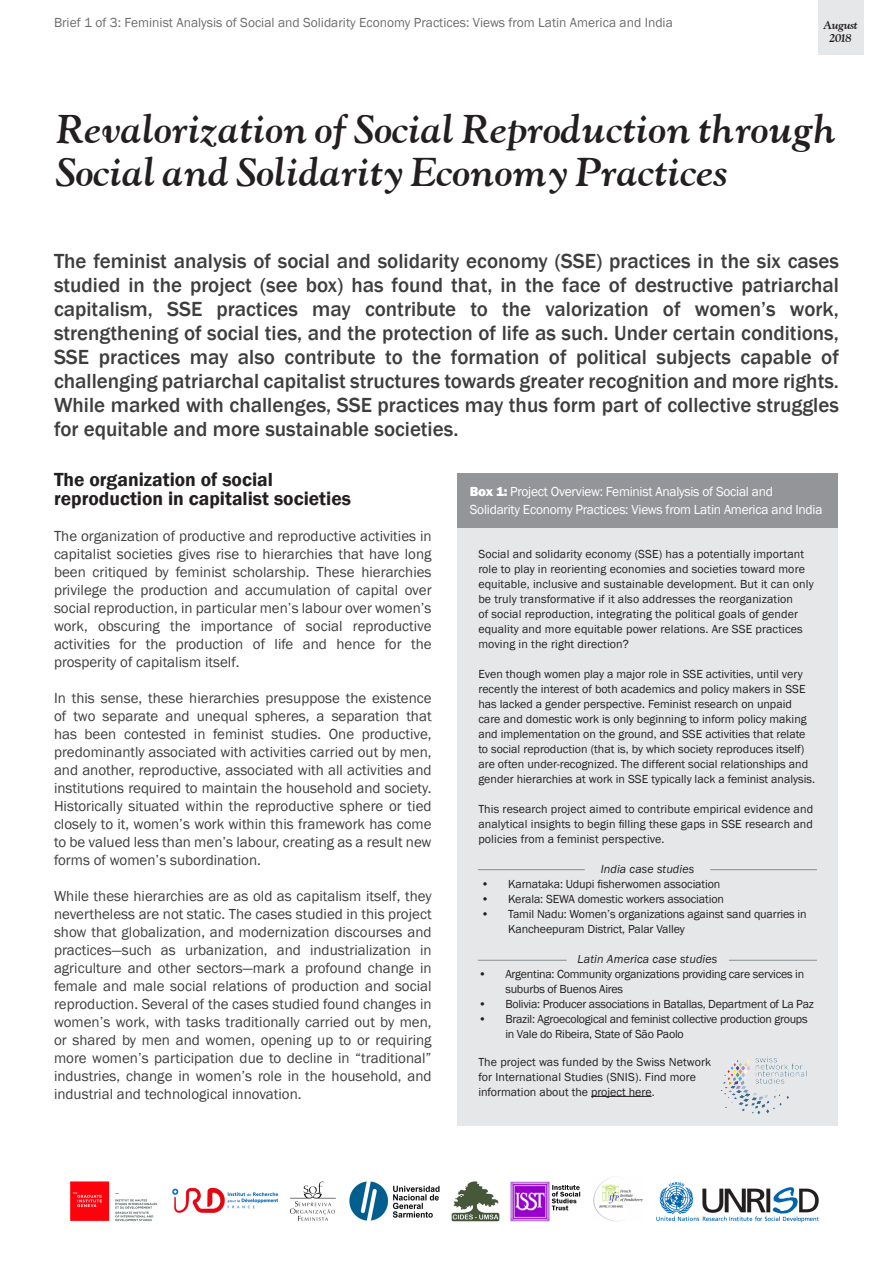
<style>
.page{position:relative;width:893px;height:1263px;background:#fff}
.page>*{position:absolute;margin:0;border:0;box-sizing:border-box;transform-origin:0 0}
.t1{font:italic 700 36px/43.2px "Goudy";letter-spacing:-.025em;color:#231f20}
.t2{font:500 21px/24px "Franklin Gothic";color:#3e3e3f;text-align:justify}
.t3{font:600 19.5px/19.5px "Franklin Gothic";color:#231f20}
.t4{font:15px/18px "Franklin Gothic";color:#3e3e3f;text-align:justify}
.Box_title{font:13.5px/18px "Franklin Gothic";letter-spacing:-.02em;color:#fff}
.t5{font:13.5px "Franklin Gothic";color:#6c6d70}
.Box_txt{font:12px/15px "Franklin Gothic";color:#231f20}
.Box_txt-2{font:12px/15px "Franklin Gothic";letter-spacing:-.02em;color:#231f20}
.Box_txt-3{font:italic 12px "Franklin Gothic";letter-spacing:.01em;color:#231f20}
.t6{font:italic 700 10.5px "Goudy";letter-spacing:-.08em;color:#231f20}
.s1{font-weight:800}
</style>
<div class="page">
<div style="left:819px;top:0;width:45px;height:54px;background:#e6e7e9"></div>
<img style="left:70px;top:1177px;width:749px;height:46px">
<div style="left:457px;top:473px;width:381px;height:55px;background:#939598"></div>
<div style="left:457px;top:528px;width:381px;height:597px;background:#e6e7e9"></div>
<hr style="left:591px;top:1096px;width:61px;height:1px;background:#231f20">
<img style="left:720px;top:1056px;width:87px;height:59px">
<hr style="left:478px;top:869px;width:107px;height:1px;background:#939598">
<hr style="left:710px;top:869px;width:107px;height:1px;background:#939598">
<hr style="left:478px;top:960px;width:89px;height:1px;background:#939598">
<hr style="left:729px;top:960px;width:88px;height:1px;background:#939598">
<p class="t5" style="left:54px;top:14px;width:620px">Brief 1 of 3: Feminist Analysis of Social and Solidarity Economy Practices: Views from Latin America and India</p>
<p class="t6" style="left:823px;top:18px;width:36px">August</p>
<p class="t6" style="left:829px;top:30px;width:24px">2018</p>
<p class="t1" style="left:54px;top:106px;width:783px">Revalorization of Social Reproduction through<br>Social and Solidarity Economy Practices</p>
<p class="t2" style="left:54px;top:249px;width:786px">The feminist analysis of social and solidarity economy (SSE) practices in the six cases studied in the project (see box) has found that, in the face of destructive patriarchal capitalism, SSE practices may contribute to the valorization of women’s work, strengthening of social ties, and the protection of life as such. Under certain conditions, SSE practices may also contribute to the formation of political subjects capable of challenging patriarchal capitalist structures towards greater recognition and more rights.<br>While marked with challenges, SSE practices may thus form part of collective struggles for equitable and more sustainable societies.</p>
<p class="t3" style="left:54px;top:470px;width:298px">The organization of social reproduction in capitalist societies</p>
<p class="t4" style="left:54px;top:527px;width:379px">The organization of productive and reproductive activities in capitalist societies gives rise to hierarchies that have long been critiqued by feminist scholarship. These hierarchies privilege the production and accumulation of capital over social reproduction, in particular men’s labour over women’s work, obscuring the importance of social reproductive activities for the production of life and hence for the prosperity of capitalism itself.</p>
<p class="t4" style="left:54px;top:689px;width:379px">In this sense, these hierarchies presuppose the existence of two separate and unequal spheres, a separation that has been contested in feminist studies. One productive, predominantly associated with activities carried out by men, and another, reproductive, associated with all activities and institutions required to maintain the household and society.<br>Historically situated within the reproductive sphere or tied closely to it, women’s work within this framework has come to be valued less than men’s labour, creating as a result new forms of women’s subordination.</p>
<p class="t4" style="left:54px;top:887px;width:379px">While these hierarchies are as old as capitalism itself, they nevertheless are not static. The cases studied in this project show that globalization, and modernization discourses and practices—such as urbanization, and industrialization in agriculture and other sectors—mark a profound change in female and male social relations of production and social reproduction. Several of the cases studied found changes in women’s work, with tasks traditionally carried out by men, or shared by men and women, opening up to or requiring more women’s participation due to decline in “traditional” industries, change in women’s role in the household, and industrial and technological innovation.</p>
<p class="Box_title" style="left:470px;top:483px;width:354px"><span class="s1">Box 1:</span> Project Overview: Feminist Analysis of Social and<br>Solidarity Economy Practices: Views from Latin America and India</p>
<p class="Box_txt" style="left:478px;top:546px;width:337px">Social and solidarity economy (SSE) has a potentially important role to play in reorienting economies and societies toward more equitable, inclusive and sustainable development. But it can only be truly transformative if it also addresses the reorganization<br>of social reproduction, integrating the political goals of gender equality and more equitable power relations. Are SSE practices moving in the right direction?</p>
<p class="Box_txt" style="left:478px;top:666px;width:338px">Even though women play a major role in SSE activities, until very recently the interest of both academics and policy makers in SSE has lacked a gender perspective. Feminist research on unpaid care and domestic work is only beginning to inform policy making and implementation on the ground, and SSE activities that relate to social reproduction (that is, by which society reproduces itself) are often under-recognized. The different social relationships and gender hierarchies at work in SSE typically lack a feminist analysis.</p>
<p class="Box_txt" style="left:478px;top:801px;width:336px;text-align:justify">This research project aimed to contribute empirical evidence and analytical insights to begin filling these gaps in SSE research and policies from a feminist perspective.</p>
<p class="Box_txt-3" style="left:601px;top:861px;width:95px">India case studies</p>
<p class="Box_txt" style="left:481px;top:876px;width:241px">• Karnataka: Udupi fisherwomen association</p>
<p class="Box_txt" style="left:481px;top:891px;width:244px">• Kerala: SEWA domestic workers association</p>
<p class="Box_txt" style="left:508px;top:906px;width:300px;text-indent:-27px">• Tamil Nadu: Women’s organizations against sand quarries in<br>Kancheepuram District, Palar Valley</p>
<p class="Box_txt-3" style="left:578px;top:951px;width:141px">Latin America case studies</p>
<p class="Box_txt-2" style="left:505px;top:966px;width:300px;text-indent:-27px">• Argentina: Community organizations providing care services in suburbs of Buenos Aires</p>
<p class="Box_txt-2" style="left:478px;top:996px;width:337px">• Bolivia: Producer associations in Batallas, Department of La Paz</p>
<p class="Box_txt-2" style="left:505px;top:1011px;width:304px;text-indent:-27px">• Brazil: Agroecological and feminist collective production groups in Vale do Ribeira, State of São Paolo</p>
<p class="Box_txt" style="left:478px;top:1054px;width:234px">The project was funded by the Swiss Network for International Studies (SNIS). Find more information about the project here.</p>
</div>
